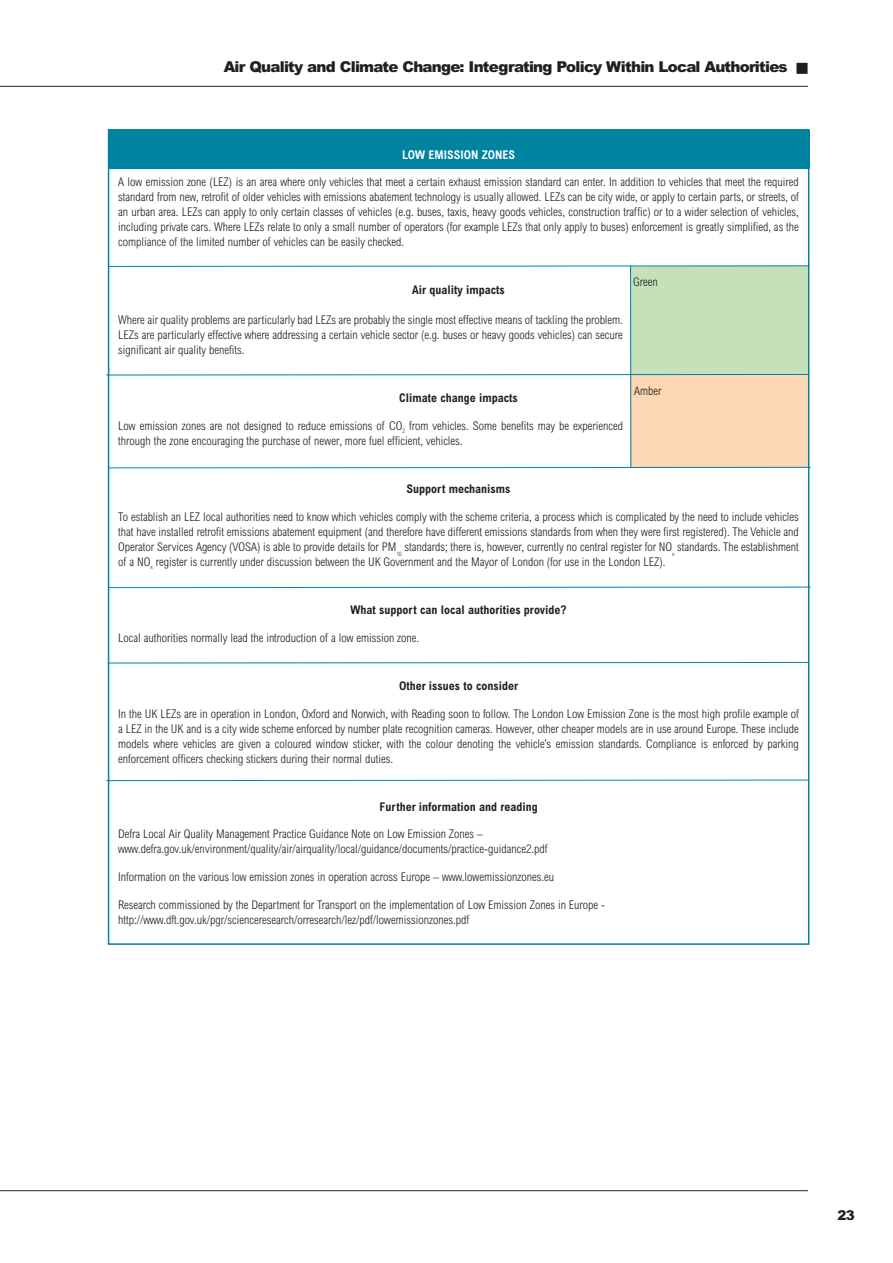
<style>
.page{position:relative;width:893px;height:1263px;background:#fff}
.page>*{position:absolute;margin:0;border:0;box-sizing:border-box;transform-origin:0 0}
.t1{font:900 15px "Arial";letter-spacing:-.05em;color:#231f20}
.t2{font:900 13.5px "Arial";color:#231f20}
.t3{font:300 condensed 12px/15px "Arial";color:#231f20;text-align:justify}
.t4{font:700 condensed 12px "Arial";color:#231f20}
.t5{font:700 condensed 12px "Arial";color:#fff}
</style>
<div class="page">
<div style="left:108px;top:130px;width:702px;height:38px;background:#0082a1"></div>
<hr style="left:0;top:1190px;width:808px;height:1px;background:#231f20">
<hr style="left:0;top:86px;width:808px;height:1px;background:#231f20">
<hr style="left:109px;top:168px;width:700px;height:1px;background:#0080a8">
<svg style="left:108px;top:586px;width:703px;height:2px"></svg>
<svg style="left:106px;top:779px;width:703px;height:2px"></svg>
<svg style="left:107px;top:662px;width:703px;height:2px"></svg>
<div style="left:631px;top:375px;width:177px;height:92px;background:#fdd6b3"></div>
<div style="left:630px;top:266px;width:178px;height:108px;background:#c4e1ba"></div>
<svg style="left:107px;top:265px;width:703px;height:2px"></svg>
<svg style="left:108px;top:467px;width:703px;height:2px"></svg>
<svg style="left:106px;top:374px;width:703px;height:2px"></svg>
<hr style="left:630px;top:266px;width:1px;height:202px;background:#0080a8">
<p class="t1" style="left:224px;top:61px;width:586px">Air Quality and Climate Change: Integrating Policy Within Local Authorities ■</p>
<p class="t5" style="left:402px;top:150px;width:115px">LOW EMISSION ZONES</p>
<p class="t3" style="left:118px;top:176px;width:682px">A low emission zone (LEZ) is an area where only vehicles that meet a certain exhaust emission standard can enter. In addition to vehicles that meet the required standard from new, retrofit of older vehicles with emissions abatement technology is usually allowed. LEZs can be city wide, or apply to certain parts, or streets, of an urban area. LEZs can apply to only certain classes of vehicles (e.g. buses, taxis, heavy goods vehicles, construction traffic) or to a wider selection of vehicles, including private cars. Where LEZs relate to only a small number of operators (for example LEZs that only apply to buses) enforcement is greatly simplified, as the compliance of the limited number of vehicles can be easily checked.</p>
<p class="t4" style="left:412px;top:286px;width:94px">Air quality impacts</p>
<p class="t3" style="left:118px;top:314px;width:506px">Where air quality problems are particularly bad LEZs are probably the single most effective means of tackling the problem.<br>LEZs are particularly effective where addressing a certain vehicle sector (e.g. buses or heavy goods vehicles) can secure significant air quality benefits.</p>
<p class="t4" style="left:399px;top:394px;width:120px">Climate change impacts</p>
<p class="t3" style="left:118px;top:420px;width:506px">Low emission zones are not designed to reduce emissions of CO<sub>2</sub> from vehicles. Some benefits may be experienced through the zone encouraging the purchase of newer, more fuel efficient, vehicles.</p>
<p class="t4" style="left:407px;top:485px;width:105px">Support mechanisms</p>
<p class="t3" style="left:118px;top:510px;width:682px">To establish an LEZ local authorities need to know which vehicles comply with the scheme criteria, a process which is complicated by the need to include vehicles that have installed retrofit emissions abatement equipment (and therefore have different emissions standards from when they were first registered). The Vehicle and Operator Services Agency (VOSA) is able to provide details for PM<sub>10</sub> standards; there is, however, currently no central register for NO<sub>x</sub> standards. The establishment of a NO<sub>x</sub> register is currently under discussion between the UK Government and the Mayor of London (for use in the London LEZ).</p>
<p class="t4" style="left:351px;top:605px;width:217px">What support can local authorities provide?</p>
<p class="t3" style="left:118px;top:631px;width:302px">Local authorities normally lead the introduction of a low emission zone.</p>
<p class="t4" style="left:399px;top:681px;width:121px">Other issues to consider</p>
<p class="t3" style="left:118px;top:707px;width:682px">In the UK LEZs are in operation in London, Oxford and Norwich, with Reading soon to follow. The London Low Emission Zone is the most high profile example of a LEZ in the UK and is a city wide scheme enforced by number plate recognition cameras. However, other cheaper models are in use around Europe. These include models where vehicles are given a coloured window sticker, with the colour denoting the vehicle’s emission standards. Compliance is enforced by parking enforcement officers checking stickers during their normal duties.</p>
<p class="t4" style="left:379px;top:802px;width:160px">Further information and reading</p>
<p class="t3" style="left:118px;top:828px;width:431px">Defra Local Air Quality Management Practice Guidance Note on Low Emission Zones – www.defra.gov.uk/environment/quality/air/airquality/local/guidance/documents/practice-guidance2.pdf</p>
<p class="t3" style="left:118px;top:870px;width:437px">Information on the various low emission zones in operation across Europe – www.lowemissionzones.eu</p>
<p class="t3" style="left:118px;top:898px;width:488px">Research commissioned by the Department for Transport on the implementation of Low Emission Zones in Europe - http://www.dft.gov.uk/pgr/scienceresearch/orresearch/lez/pdf/lowemissionzones.pdf</p>
<p class="t3" style="left:633px;top:276px;width:26px">Green</p>
<p class="t3" style="left:634px;top:384px;width:29px">Amber</p>
<p class="t2" style="left:837px;top:1210px;width:19px">23</p>
</div>
